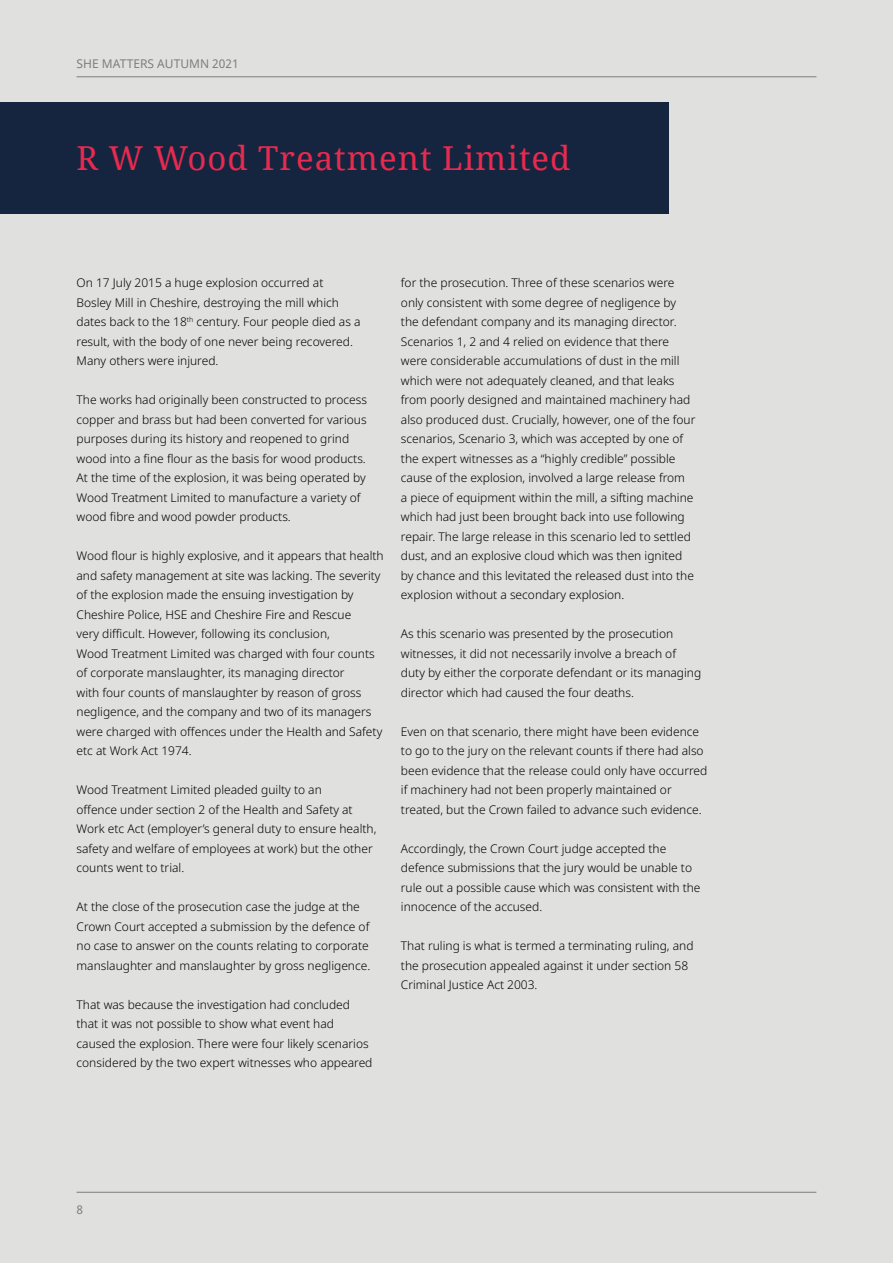
<style>
.page{position:relative;width:893px;height:1263px;background:#e0e0df}
.page>*{position:absolute;margin:0;border:0;box-sizing:border-box;transform-origin:0 0}
.t1{font:33px "Noto Serif";letter-spacing:.03em;color:#e72a4f}
.t2{font:300 12px/19.5px "Noto Sans";color:#000}
.t3{font:12px "Noto Sans";color:#7e7e7d}
</style>
<div class="page">
<hr style="left:77px;top:1192px;width:739px;height:1px;background:#7e7e7d">
<hr style="left:77px;top:77px;width:739px;height:1px;background:#7e7e7d">
<div style="left:0;top:102px;width:668px;height:112px;background:#16253f"></div>
<p class="t3" style="left:77px;top:56px;width:164px">SHE MATTERS AUTUMN 2021</p>
<h1 class="t1" style="left:77px;top:136px;width:495px">R W Wood Treatment Limited</h1>
<p class="t2" style="left:77px;top:273px;width:285px">On 17 July 2015 a huge explosion occurred at Bosley Mill in Cheshire, destroying the mill which dates back to the 18<sup>th</sup> century. Four people died as a result, with the body of one never being recovered.<br>Many others were injured.</p>
<p class="t2" style="left:77px;top:390px;width:292px">The works had originally been constructed to process copper and brass but had been converted for various purposes during its history and reopened to grind wood into a fine flour as the basis for wood products.<br>At the time of the explosion, it was being operated by Wood Treatment Limited to manufacture a variety of wood fibre and wood powder products.</p>
<p class="t2" style="left:77px;top:546px;width:309px">Wood flour is highly explosive, and it appears that health and safety management at site was lacking. The severity of the explosion made the ensuing investigation by Cheshire Police, HSE and Cheshire Fire and Rescue<br>very difficult. However, following its conclusion,<br>Wood Treatment Limited was charged with four counts of corporate manslaughter, its managing director<br>with four counts of manslaughter by reason of gross negligence, and the company and two of its managers were charged with offences under the Health and Safety etc at Work Act 1974.</p>
<p class="t2" style="left:77px;top:780px;width:301px">Wood Treatment Limited pleaded guilty to an<br>offence under section 2 of the Health and Safety at Work etc Act (employer’s general duty to ensure health, safety and welfare of employees at work) but the other counts went to trial.</p>
<p class="t2" style="left:77px;top:897px;width:295px">At the close of the prosecution case the judge at the Crown Court accepted a submission by the defence of no case to answer on the counts relating to corporate manslaughter and manslaughter by gross negligence.</p>
<p class="t2" style="left:77px;top:995px;width:297px">That was because the investigation had concluded that it was not possible to show what event had caused the explosion. There were four likely scenarios considered by the two expert witnesses who appeared</p>
<p class="t2" style="left:401px;top:273px;width:296px">for the prosecution. Three of these scenarios were only consistent with some degree of negligence by the defendant company and its managing director.<br>Scenarios 1, 2 and 4 relied on evidence that there were considerable accumulations of dust in the mill which were not adequately cleaned, and that leaks from poorly designed and maintained machinery had also produced dust. Crucially, however, one of the four scenarios, Scenario 3, which was accepted by one of the expert witnesses as a “highly credible” possible cause of the explosion, involved a large release from<br>a piece of equipment within the mill, a sifting machine which had just been brought back into use following repair. The large release in this scenario led to settled dust, and an explosive cloud which was then ignited by chance and this levitated the released dust into the explosion without a secondary explosion.</p>
<p class="t2" style="left:401px;top:624px;width:302px">As this scenario was presented by the prosecution witnesses, it did not necessarily involve a breach of duty by either the corporate defendant or its managing director which had caused the four deaths.</p>
<p class="t2" style="left:401px;top:722px;width:308px">Even on that scenario, there might have been evidence to go to the jury on the relevant counts if there had also been evidence that the release could only have occurred if machinery had not been properly maintained or treated, but the Crown failed to advance such evidence.</p>
<p class="t2" style="left:401px;top:839px;width:301px">Accordingly, the Crown Court judge accepted the defence submissions that the jury would be unable to rule out a possible cause which was consistent with the innocence of the accused.</p>
<p class="t2" style="left:401px;top:936px;width:294px">That ruling is what is termed a terminating ruling, and the prosecution appealed against it under section 58<br>Criminal Justice Act 2003.</p>
<p class="t3" style="left:77px;top:1201px;width:8px">8</p>
</div>
